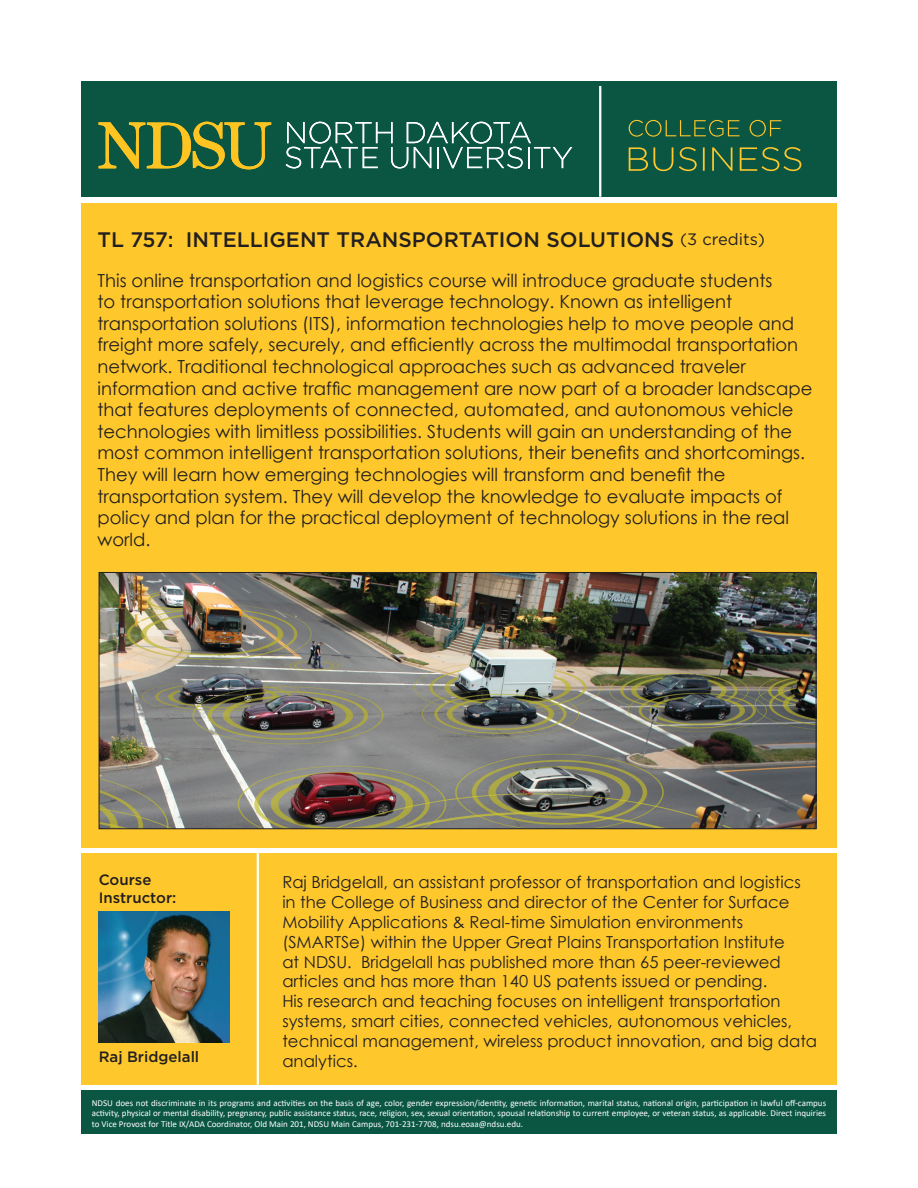
<style>
.page{position:relative;width:918px;height:1188px;background:#fff}
.page>*{position:absolute;margin:0;border:0;box-sizing:border-box;transform-origin:0 0}
.t1{font:500 21px "Gotham";color:#231f20}
.t2{font:18px/21.6px "Century Gothic";color:#231f20}
.t3{font:16.5px/19.8px "Century Gothic";color:#231f20}
.t4{font:500 15px/18px "Gotham";color:#231f20}
.t5{font:9px/10.8px "Calibri";color:#fff;text-align:justify}
.s1{font-weight:400;font-size:16.5px}
</style>
<div class="page">
<div style="left:81px;top:81px;width:756px;height:116px;background:#0b5643"></div>
<svg style="left:99px;top:122px;width:172px;height:47px"></svg>
<svg style="left:286px;top:122px;width:286px;height:46px"></svg>
<div style="left:81px;top:203px;width:756px;height:881px;background:#fec82d"></div>
<img style="left:101px;top:574px;width:713px;height:253px">
<div style="left:99px;top:572px;width:717px;height:257px;border:1px solid #231f20"></div>
<div style="left:81px;top:1090px;width:756px;height:44px;background:#0b5643"></div>
<img style="left:99px;top:912px;width:130px;height:131px">
<svg style="left:629px;top:120px;width:152px;height:17px"></svg>
<svg style="left:629px;top:147px;width:172px;height:24px"></svg>
<hr style="left:599px;top:86px;width:2px;height:111px;background:#fff">
<hr style="left:257px;top:849px;width:2px;height:236px;background:#fff">
<div style="left:68px;top:848px;width:782px;height:5px;background:#fff"></div>
<p class="t1" style="left:97px;top:226px;width:669px">TL 757: INTELLIGENT TRANSPORTATION SOLUTIONS <span class="s1">(3 credits)</span></p>
<p class="t2" style="left:97px;top:269px;width:716px">This online transportation and logistics course will introduce graduate students<br>to transportation solutions that leverage technology. Known as intelligent transportation solutions (ITS), information technologies help to move people and freight more safely, securely, and efficiently across the multimodal transportation network. Traditional technological approaches such as advanced traveler information and active traffic management are now part of a broader landscape that features deployments of connected, automated, and autonomous vehicle technologies with limitless possibilities. Students will gain an understanding of the most common intelligent transportation solutions, their benefits and shortcomings.<br>They will learn how emerging technologies will transform and benefit the transportation system. They will develop the knowledge to evaluate impacts of policy and plan for the practical deployment of technology solutions in the real world.</p>
<p class="t4" style="left:99px;top:870px;width:79px">Course<br>Instructor:</p>
<p class="t3" style="left:282px;top:872px;width:536px">Raj Bridgelall, an assistant professor of transportation and logistics in the College of Business and director of the Center for Surface Mobility Applications &amp; Real-time Simulation environments (SMARTSe) within the Upper Great Plains Transportation Institute<br>at NDSU. Bridgelall has published more than 65 peer-reviewed articles and has more than 140 US patents issued or pending.<br>His research and teaching focuses on intelligent transportation systems, smart cities, connected vehicles, autonomous vehicles, technical management, wireless product innovation, and big data analytics.</p>
<p class="t5" style="left:92px;top:1097px;width:736px">NDSU does not discriminate in its programs and activities on the basis of age, color, gender expression/identity, genetic information, marital status, national origin, participation in lawful off-campus activity, physical or mental disability, pregnancy, public assistance status, race, religion, sex, sexual orientation, spousal relationship to current employee, or veteran status, as applicable. Direct inquiries to Vice Provost for Title IX/ADA Coordinator, Old Main 201, NDSU Main Campus, 701-231-7708, ndsu.eoaa@ndsu.edu.</p>
<p class="t4" style="left:99px;top:1047px;width:102px">Raj Bridgelall</p>
</div>
